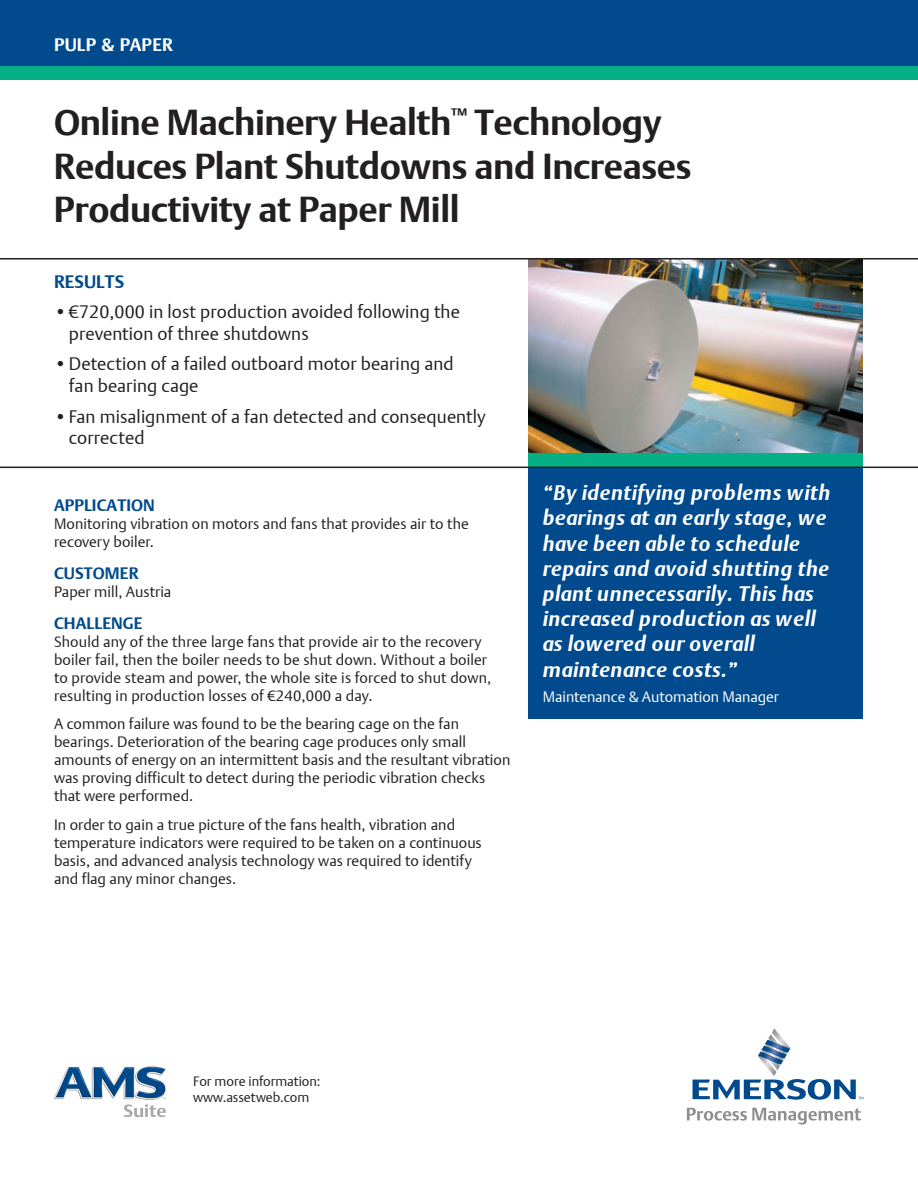
<style>
.page{position:relative;width:918px;height:1188px;background:#fff}
.page>*{position:absolute;margin:0;border:0;box-sizing:border-box;transform-origin:0 0}
.t1{font:700 36px/43.5px "DTL Argo T";letter-spacing:-.01em;color:#231f20}
.t2{font:italic 700 21px/25.2px "DTL Argo T";letter-spacing:.03em;color:#fff}
.t3{font:18px/21.6px "DTL Argo T Light";letter-spacing:.005em;color:#231f20}
.t4{font:700 18px "DTL Argo T";letter-spacing:.01em;color:#fff}
.t5{font:700 18px "DTL Argo T";letter-spacing:.005em;color:#004a8d}
.t6{font:700 16.5px "DTL Argo T";letter-spacing:.005em;color:#004a8d}
.t7{font:15px/18px "DTL Argo T Light";letter-spacing:.005em;color:#231f20}
.t8{font:15px "DTL Argo T Light";letter-spacing:-.005em;color:#fff}
.t9{font:13.5px/16.2px "DTL Argo T Light";color:#231f20}
</style>
<div class="page">
<div style="left:0;top:0;width:918px;height:67px;background:#004a8d"></div>
<div style="left:0;top:66px;width:918px;height:14px;background:#05b085"></div>
<img style="left:529px;top:260px;width:333px;height:194px">
<div style="left:528px;top:454px;width:335px;height:13px;background:#05b085"></div>
<div style="left:528px;top:468px;width:335px;height:251px;background:#004a8d"></div>
<svg style="left:693px;top:1028px;width:170px;height:72px"></svg>
<svg style="left:687px;top:1108px;width:174px;height:17px"></svg>
<hr style="left:0;top:258px;width:918px;height:2px;background:#231f20">
<hr style="left:0;top:467px;width:918px;height:1px;background:#231f20">
<svg style="left:54px;top:1066px;width:112px;height:51px"></svg>
<p class="t4" style="left:54px;top:34px;width:120px">PULP &amp; PAPER</p>
<h1 class="t1" style="left:54px;top:101px;width:639px">Online Machinery Health<sup>™</sup> Technology<br>Reduces Plant Shutdowns and Increases<br>Productivity at Paper Mill</h1>
<p class="t5" style="left:54px;top:271px;width:72px">RESULTS</p>
<p class="t3" style="left:69px;top:301px;width:393px;text-indent:-15px">• €720,000 in lost production avoided following the prevention of three shutdowns</p>
<p class="t3" style="left:69px;top:353px;width:386px;text-indent:-15px">•Detection of a failed outboard motor bearing and fan bearing cage</p>
<p class="t3" style="left:69px;top:405px;width:418px;text-indent:-15px">• Fan misalignment of a fan detected and consequently corrected</p>
<p class="t6" style="left:54px;top:495px;width:102px">APPLICATION</p>
<p class="t7" style="left:54px;top:514px;width:416px">Monitoring vibration on motors and fans that provides air to the recovery boiler.</p>
<p class="t6" style="left:54px;top:563px;width:86px">CUSTOMER</p>
<p class="t7" style="left:54px;top:582px;width:119px">Paper mill, Austria</p>
<p class="t6" style="left:54px;top:613px;width:90px">CHALLENGE</p>
<p class="t7" style="left:54px;top:632px;width:439px">Should any of the three large fans that provide air to the recovery boiler fail, then the boiler needs to be shut down. Without a boiler to provide steam and power, the whole site is forced to shut down, resulting in production losses of €240,000 a day.</p>
<p class="t7" style="left:54px;top:715px;width:458px">A common failure was found to be the bearing cage on the fan bearings. Deterioration of the bearing cage produces only small amounts of energy on an intermittent basis and the resultant vibration was proving difficult to detect during the periodic vibration checks that were performed.</p>
<p class="t7" style="left:54px;top:816px;width:429px">In order to gain a true picture of the fans health, vibration and temperature indicators were required to be taken on a continuous basis, and advanced analysis technology was required to identify and flag any minor changes.</p>
<h2 class="t2" style="left:543px;top:480px;width:289px">“By identifying problems with bearings at an early stage, we have been able to schedule repairs and avoid shutting the plant unnecessarily. This has increased production as well as lowered our overall maintenance costs.”</h2>
<p class="t8" style="left:543px;top:687px;width:238px">Maintenance &amp; Automation Manager</p>
<p class="t9" style="left:193px;top:1073px;width:129px">For more information: www.assetweb.com</p>
</div>
